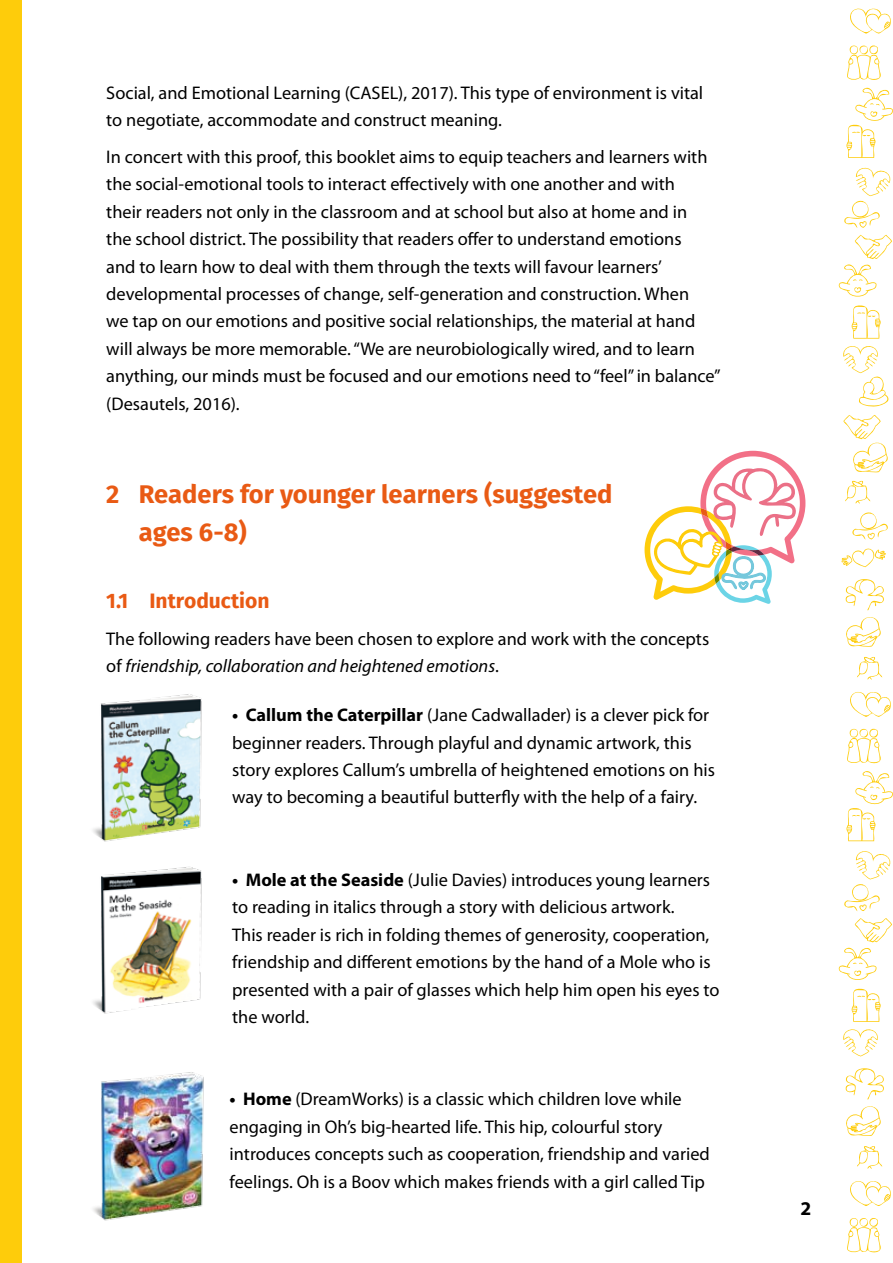
<style>
.page{position:relative;width:893px;height:1263px;background:#fff}
.page>*{position:absolute;margin:0;border:0;box-sizing:border-box;transform-origin:0 0}
.t1{font:700 25.5px/38.2px "Fira Sans";color:#e95a14}
.t2{font:700 21px "Fira Sans";color:#e95a14}
.t3{font:700 19.5px "Myriad Pro";color:#000}
.t4{font:18.3px/27.5px "Myriad Pro";color:#000}
.s1{font-style:italic}
.s2{font-weight:700}
</style>
<div class="page">
<div style="left:0;top:0;width:21px;height:1263px;background:#fecc0b"></div>
<svg style="left:850px;top:8px;width:41px;height:26px"></svg>
<svg style="left:850px;top:692px;width:41px;height:25px"></svg>
<svg style="left:850px;top:1181px;width:41px;height:25px"></svg>
<svg style="left:857px;top:656px;width:25px;height:24px"></svg>
<svg style="left:857px;top:1146px;width:25px;height:23px"></svg>
<svg style="left:846px;top:87px;width:47px;height:71px"></svg>
<svg style="left:846px;top:771px;width:47px;height:70px"></svg>
<svg style="left:839px;top:235px;width:53px;height:62px"></svg>
<svg style="left:839px;top:918px;width:53px;height:62px"></svg>
<svg style="left:841px;top:548px;width:45px;height:19px"></svg>
<svg style="left:843px;top:415px;width:45px;height:57px"></svg>
<svg style="left:845px;top:579px;width:39px;height:68px"></svg>
<svg style="left:845px;top:1068px;width:39px;height:68px"></svg>
<svg style="left:843px;top:305px;width:46px;height:102px"></svg>
<svg style="left:843px;top:988px;width:38px;height:68px"></svg>
<svg style="left:847px;top:45px;width:34px;height:35px"></svg>
<svg style="left:847px;top:728px;width:34px;height:36px"></svg>
<svg style="left:847px;top:1218px;width:34px;height:35px"></svg>
<svg style="left:844px;top:167px;width:47px;height:61px"></svg>
<svg style="left:844px;top:851px;width:47px;height:60px"></svg>
<svg style="left:845px;top:480px;width:43px;height:60px"></svg>
<img style="left:93px;top:694px;width:109px;height:148px">
<img style="left:93px;top:1072px;width:111px;height:149px">
<img style="left:93px;top:866px;width:109px;height:148px">
<svg style="left:645px;top:451px;width:160px;height:153px"></svg>
<p class="t4" style="left:106px;top:79px;width:598px">Social, and Emotional Learning (CASEL), 2017). This type of environment is vital to negotiate, accommodate and construct meaning.</p>
<p class="t4" style="left:106px;top:142px;width:616px">In concert with this proof, this booklet aims to equip teachers and learners with the social-emotional tools to interact effectively with one another and with<br>their readers not only in the classroom and at school but also at home and in<br>the school district. The possibility that readers offer to understand emotions<br>and to learn how to deal with them through the texts will favour learners’ developmental processes of change, self-generation and construction. When<br>we tap on our emotions and positive social relationships, the material at hand will always be more memorable. “We are neurobiologically wired, and to learn anything, our minds must be focused and our emotions need to “feel” in balance” (Desautels, 2016).</p>
<h1 class="t1" style="left:139px;top:473px;width:475px;text-indent:-32px">2 Readers for younger learners (suggested ages 6-8)</h1>
<p class="t2" style="left:106px;top:583px;width:165px">1.1 Introduction</p>
<p class="t4" style="left:106px;top:625px;width:604px">The following readers have been chosen to explore and work with the concepts of <span class="s1">friendship, collaboration and heightened emotions</span>.</p>
<p class="t4" style="left:232px;top:701px;width:484px"><span class="s2">• Callum the Caterpillar</span> (Jane Cadwallader) is a clever pick for beginner readers. Through playful and dynamic artwork, this story explores Callum’s umbrella of heightened emotions on his way to becoming a beautiful butterfly with the help of a fairy.</p>
<p class="t4" style="left:232px;top:866px;width:489px"><span class="s2">• Mole at the Seaside</span> (Julie Davies) introduces young learners to reading in italics through a story with delicious artwork.<br>This reader is rich in folding themes of generosity, cooperation, friendship and different emotions by the hand of a Mole who is presented with a pair of glasses which help him open his eyes to the world.</p>
<p class="t4" style="left:230px;top:1085px;width:482px"><span class="s2">• Home</span> (DreamWorks) is a classic which children love while engaging in Oh’s big-hearted life. This hip, colourful story introduces concepts such as cooperation, friendship and varied feelings. Oh is a Boov which makes friends with a girl called Tip</p>
<p class="t3" style="left:800px;top:1195px;width:12px">2</p>
</div>
